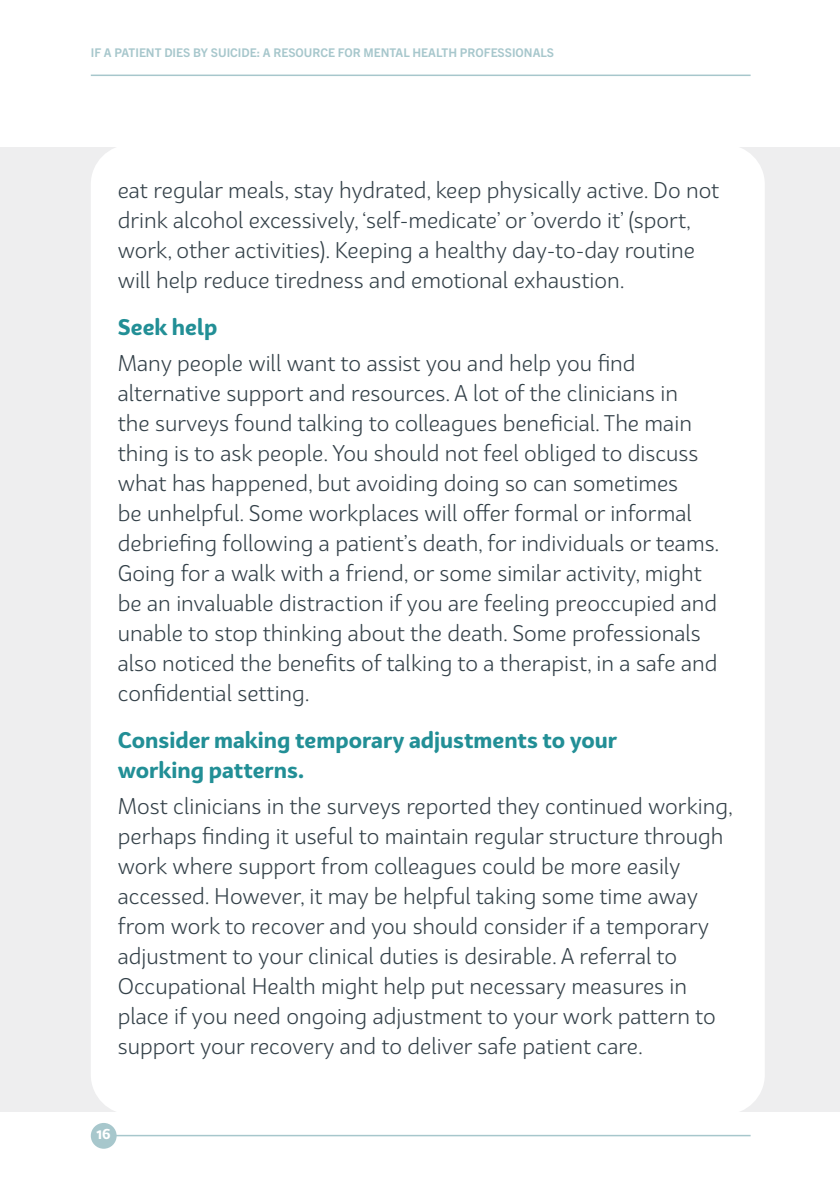
<style>
.page{position:relative;width:840px;height:1191px;background:#fff}
.page>*{position:absolute;margin:0;border:0;box-sizing:border-box;transform-origin:0 0}
.t1{font:22px/30px "Bw Surco";color:#344149}
.t2{font:700 22px/30px "Bw Surco";color:#228f96}
.t3{font:700 14px "Bw Surco";color:#fff}
.t4{font:700 12px "Trade Gothic Next LT Pro";color:#a7c7cc}
</style>
<div class="page">
<hr style="left:115px;top:1134px;width:635px;height:2px;background:#a7c7cc">
<hr style="left:91px;top:75px;width:659px;height:1px;background:#a7c7cc">
<div style="left:91px;top:1123px;width:26px;height:25px;background:#a7c7cc;border-radius:50%"></div>
<div style="left:0;top:147px;width:839px;height:964px;background:#eeeeef"></div>
<div style="left:91px;top:145px;width:673px;height:969px;background:#fff;border-radius:40px"></div>
<p class="t4" style="left:91px;top:45px;width:464px">IF A PATIENT DIES BY SUICIDE: A RESOURCE FOR MENTAL HEALTH PROFESSIONALS</p>
<p class="t1" style="left:118px;top:175px;width:602px">eat regular meals, stay hydrated, keep physically active. Do not drink alcohol excessively, ‘self-medicate’ or ’overdo it’ (sport, work, other activities). Keeping a healthy day-to-day routine will help reduce tiredness and emotional exhaustion.</p>
<p class="t2" style="left:118px;top:311px;width:101px">Seek help</p>
<p class="t1" style="left:118px;top:348px;width:603px">Many people will want to assist you and help you find alternative support and resources. A lot of the clinicians in<br>the surveys found talking to colleagues beneficial. The main thing is to ask people. You should not feel obliged to discuss what has happened, but avoiding doing so can sometimes<br>be unhelpful. Some workplaces will offer formal or informal debriefing following a patient’s death, for individuals or teams.<br>Going for a walk with a friend, or some similar activity, might be an invaluable distraction if you are feeling preoccupied and unable to stop thinking about the death. Some professionals also noticed the benefits of talking to a therapist, in a safe and confidential setting.</p>
<p class="t2" style="left:118px;top:724px;width:500px">Consider making temporary adjustments to your working patterns.</p>
<p class="t1" style="left:118px;top:790px;width:616px">Most clinicians in the surveys reported they continued working, perhaps finding it useful to maintain regular structure through work where support from colleagues could be more easily accessed. However, it may be helpful taking some time away from work to recover and you should consider if a temporary adjustment to your clinical duties is desirable. A referral to Occupational Health might help put necessary measures in place if you need ongoing adjustment to your work pattern to support your recovery and to deliver safe patient care.</p>
<p class="t3" style="left:97px;top:1124px;width:16px">16</p>
</div>
